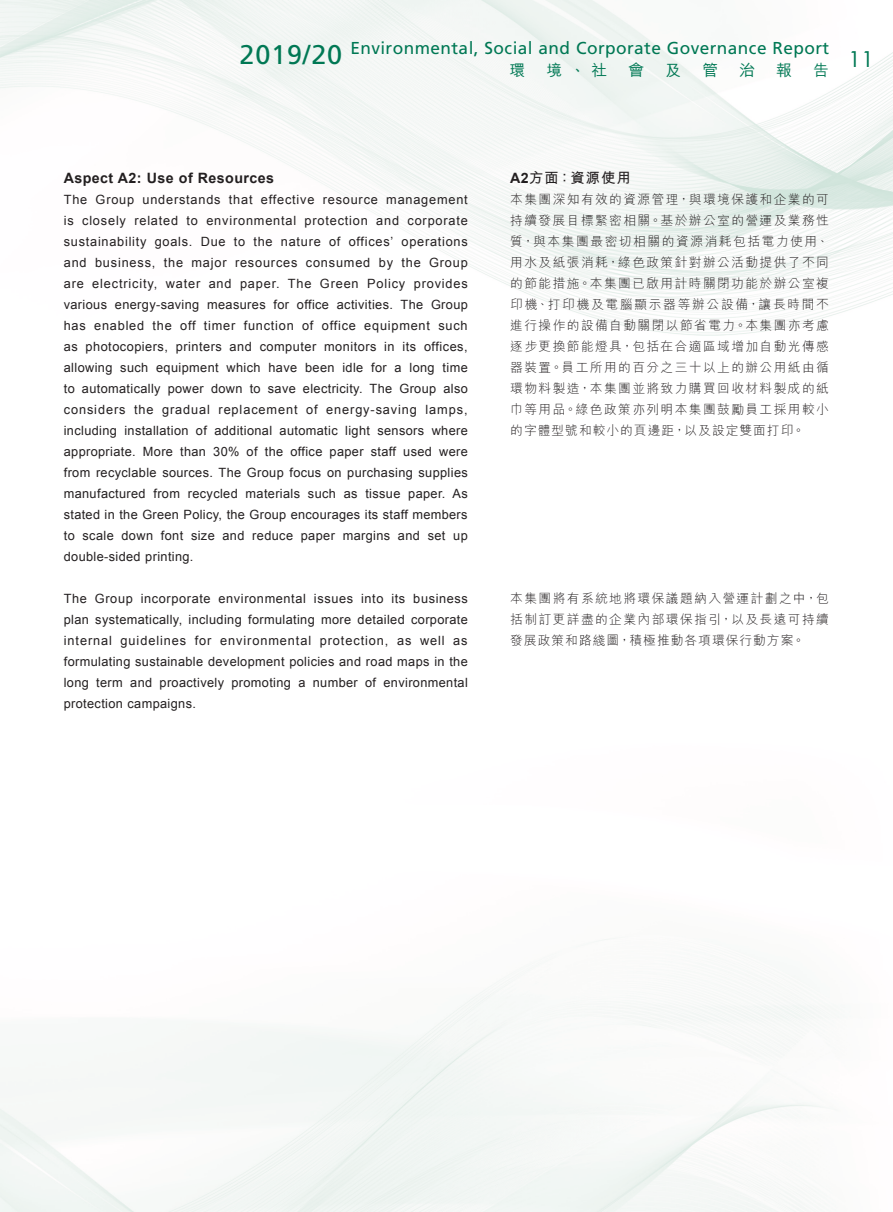
<style>
.page{position:relative;width:893px;height:1212px;background:#fff}
.page>*{position:absolute;margin:0;border:0;box-sizing:border-box;transform-origin:0 0}
.t1{font:27px "Frutiger LT Std";letter-spacing:.03em;color:#007854}
.t2{font:21px "Futura Std";color:#007854}
.t3{font:17.25px "Frutiger LT Std";letter-spacing:.025em;color:#007854}
.t4{font:500 15.75px "M Hei HK";color:#007854}
.t5{font:700 14.25px "Arial";letter-spacing:.03em;color:#231f20}
.t6{font:700 14.25px "M Hei HK";letter-spacing:.08em;color:#231f20}
.t7{font:12.75px/21px "Arial";letter-spacing:.03em;color:#231f20;text-align:justify}
.t8{font:300 12.75px/21px "M Hei HK";letter-spacing:.11em;color:#231f20;text-align:justify}
.s1{font-family:"Arial"}
</style>
<div class="page">
<h3 class="t3" style="left:350px;top:38px;width:480px">Environmental, Social and Corporate Governance Report</h3>
<p class="t4" style="left:510px;top:58px;width:17px">環</p>
<p class="t4" style="left:546px;top:58px;width:62px">境、社</p>
<p class="t4" style="left:628px;top:58px;width:17px">會</p>
<p class="t4" style="left:665px;top:58px;width:17px">及</p>
<p class="t4" style="left:702px;top:58px;width:17px">管</p>
<p class="t4" style="left:739px;top:58px;width:17px">治</p>
<p class="t4" style="left:776px;top:58px;width:17px">報</p>
<p class="t4" style="left:813px;top:58px;width:17px">告</p>
<h1 class="t1" style="left:240px;top:38px;width:104px">2019/20</h1>
<h2 class="t2" style="left:848px;top:46px;width:27px">11</h2>
<p class="t5" style="left:64px;top:168px;width:212px">Aspect A2: Use of Resources</p>
<p class="t7" style="left:64px;top:189px;width:406px">The Group understands that effective resource management is closely related to environmental protection and corporate sustainability goals. Due to the nature of offices’ operations and business, the major resources consumed by the Group are electricity, water and paper. The Green Policy provides various energy-saving measures for office activities. The Group has enabled the off timer function of office equipment such as photocopiers, printers and computer monitors in its offices, allowing such equipment which have been idle for a long time to automatically power down to save electricity. The Group also considers the gradual replacement of energy-saving lamps, including installation of additional automatic light sensors where appropriate. More than 30% of the office paper staff used were from recyclable sources. The Group focus on purchasing supplies manufactured from recycled materials such as tissue paper. As stated in the Green Policy, the Group encourages its staff members to scale down font size and reduce paper margins and set up double-sided printing.</p>
<p class="t7" style="left:64px;top:588px;width:406px">The Group incorporate environmental issues into its business plan systematically, including formulating more detailed corporate internal guidelines for environmental protection, as well as formulating sustainable development policies and road maps in the long term and proactively promoting a number of environmental protection campaigns.</p>
<p class="t6" style="left:510px;top:167px;width:122px"><span class="s1">A2</span>方面：資源使用</p>
<p class="t8" style="left:510px;top:188px;width:320px">本集團深知有效的資源管理，與環境保護和企業的可持續發展目標緊密相關。基於辦公室的營運及業務性質，與本集團最密切相關的資源消耗包括電力使用、用水及紙張消耗，綠色政策針對辦公活動提供了不同的節能措施。本集團已啟用計時關閉功能於辦公室複印機、打印機及電腦顯示器等辦公設備，讓長時間不進行操作的設備自動關閉以節省電力。本集團亦考慮逐步更換節能燈具，包括在合適區域增加自動光傳感器裝置。員工所用的百分之三十以上的辦公用紙由循環物料製造，本集團並將致力購買回收材料製成的紙巾等用品。綠色政策亦列明本集團鼓勵員工採用較小的字體型號和較小的頁邊距，以及設定雙面打印。</p>
<p class="t8" style="left:510px;top:588px;width:320px">本集團將有系統地將環保議題納入營運計劃之中，包括制訂更詳盡的企業內部環保指引，以及長遠可持續發展政策和路綫圖，積極推動各項環保行動方案。</p>
</div>
